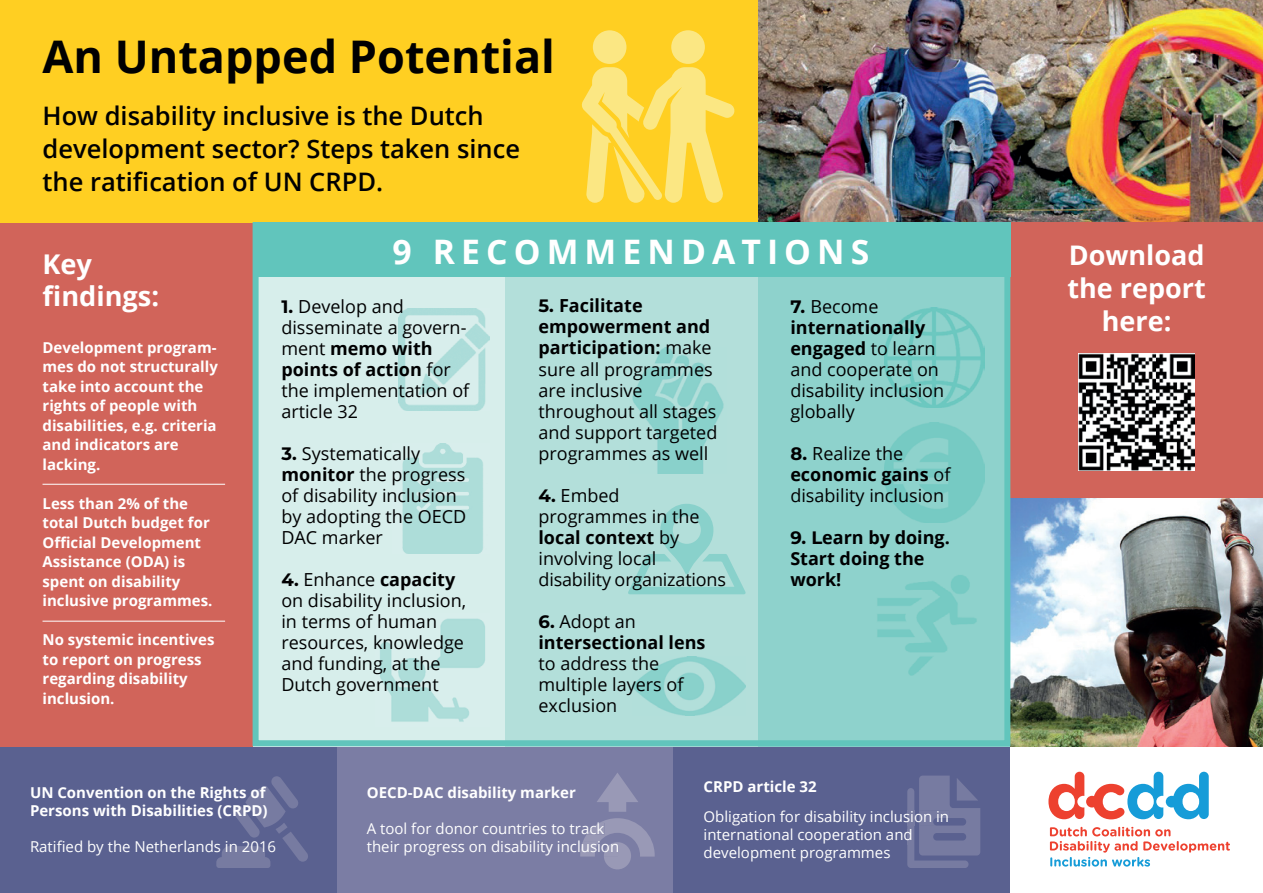
<style>
.page{position:relative;width:1263px;height:893px;background:#fff}
.page>*{position:absolute;margin:0;border:0;box-sizing:border-box;transform-origin:0 0}
.t1{font:700 45px "Open Sans";color:#000001}
.t2{font:700 33.75px "Open Sans";letter-spacing:.18em;color:#fff}
.t3{font:700 27.15px/32.7px "Open Sans";color:#fff}
.t4{font:700 27px/33px "Open Sans";color:#fff;text-align:center}
.t5{font:600 25.5px/33px "Open Sans";color:#000001}
.t6{font:18px/21px "Open Sans";color:#000001}
.t7{font:700 18px/21px "Open Sans";color:#000001}
.t8{font:700 15px/19.5px "Open Sans";color:#fff}
.t9{font:15px/18px "Open Sans";color:#fff}
.s1{font-family:"Montserrat";font-weight:700}
.s2{font-weight:700}
.s3{font-family:"Montserrat"}
.s4{font-weight:400}
</style>
<div class="page">
<div style="left:0;top:746px;width:337px;height:147px;background:#5a6190"></div>
<div style="left:337px;top:746px;width:337px;height:147px;background:#7b7da4"></div>
<div style="left:674px;top:746px;width:336px;height:147px;background:#5a6190"></div>
<div style="left:253px;top:224px;width:252px;height:522px;background:#d7eeeb"></div>
<img style="left:758px;top:0;width:505px;height:222px">
<div style="left:758px;top:222px;width:252px;height:524px;background:#8ed2cc"></div>
<div style="left:505px;top:222px;width:253px;height:524px;background:#b3dfda"></div>
<div style="left:0;top:222px;width:253px;height:524px;background:#d1645a"></div>
<div style="left:0;top:0;width:758px;height:222px;background:#ffcf22"></div>
<div style="left:593px;top:30px;width:33px;height:34px;background:#fbe783;border-radius:50%"></div>
<svg style="left:581px;top:67px;width:154px;height:136px"></svg>
<div style="left:671px;top:30px;width:34px;height:34px;background:#fbe783;border-radius:50%"></div>
<div style="left:1010px;top:222px;width:253px;height:276px;background:#d1645a"></div>
<img style="left:1010px;top:499px;width:253px;height:247px">
<svg style="left:216px;top:776px;width:92px;height:92px"></svg>
<svg style="left:907px;top:776px;width:73px;height:92px"></svg>
<div style="left:907px;top:811px;width:7px;height:15px;background:#777ba1"></div>
<div style="left:907px;top:829px;width:6px;height:15px;background:#777ba1"></div>
<svg style="left:597px;top:773px;width:41px;height:39px"></svg>
<svg style="left:580px;top:818px;width:75px;height:51px"></svg>
<div style="left:253px;top:222px;width:757px;height:55px;background:#61c5bc"></div>
<svg style="left:628px;top:504px;width:118px;height:90px"></svg>
<img style="left:884px;top:308px;width:100px;height:100px">
<img style="left:398px;top:309px;width:92px;height:102px">
<img style="left:402px;top:444px;width:81px;height:110px">
<img style="left:380px;top:618px;width:105px;height:104px">
<img style="left:632px;top:656px;width:114px;height:59px">
<img style="left:877px;top:575px;width:100px;height:101px">
<img style="left:884px;top:423px;width:100px;height:100px">
<img style="left:632px;top:348px;width:92px;height:126px">
<div style="left:253px;top:222px;width:757px;height:524px;border:6px solid #61c5bc"></div>
<svg style="left:1048px;top:772px;width:161px;height:47px"></svg>
<svg style="left:1050px;top:827px;width:180px;height:40px"></svg>
<img style="left:1078px;top:354px;width:117px;height:116px">
<hr style="left:43px;top:484px;width:182px;height:1px;background:#fff">
<hr style="left:43px;top:621px;width:182px;height:1px;background:#fff">
<h1 class="t1" style="left:43px;top:25px;width:514px">An Untapped Potential</h1>
<h3 class="t5" style="left:43px;top:99px;width:479px">How disability inclusive is the Dutch development sector? Steps taken since the ratification of UN CRPD.</h3>
<h3 class="t3" style="left:43px;top:247px;width:118px">Key findings:</h3>
<p class="t8" style="left:43px;top:337px;width:177px">Development program&shy;mes do not structurally take into account the rights of people with disabilities, e.g. criteria and indicators are lacking.</p>
<p class="t8" style="left:43px;top:493px;width:171px">Less than 2% of the total Dutch budget for<br>Official Development<br>Assistance (ODA) is spent on disability inclusive programmes.</p>
<p class="t8" style="left:43px;top:630px;width:173px">No systemic incentives to report on progress regarding disability inclusion.</p>
<h2 class="t2" style="left:393px;top:227px;width:478px">9 RECOMMENDATIONS</h2>
<p class="t6" style="left:281px;top:295px;width:189px"><span class="s1">1.</span> Develop and disseminate a govern&shy;ment <span class="s2">memo with points of action</span> for the implementation of article 32</p>
<p class="t6" style="left:281px;top:442px;width:186px"><span class="s1">3.</span> Systematically <span class="s2">monitor</span> the progress of disability inclusion by adopting the OECD<br>DAC marker</p>
<p class="t6" style="left:281px;top:569px;width:186px"><span class="s1">4.</span> Enhance <span class="s2">capacity </span>on disability inclusion, in terms of human resources, knowledge and funding, at the<br>Dutch government</p>
<p class="t6" style="left:538px;top:295px;width:180px"><span class="s1">5.</span> <span class="s2">Facilitate empowerment and participation:</span> make sure all programmes are inclusive throughout all stages and support targeted programmes as well</p>
<p class="t6" style="left:538px;top:484px;width:189px"><span class="s1">4.</span> Embed programmes in the <span class="s2">local context</span> by involving local disability organizations</p>
<p class="t7" style="left:538px;top:610px;width:168px"><span class="s3">6.</span> <span class="s4">Adopt an </span>intersectional lens</p>
<p class="t6" style="left:538px;top:652px;width:146px">to address the multiple layers of exclusion</p>
<p class="t6" style="left:790px;top:296px;width:155px"><span class="s1">7.</span> Become <span class="s2">internationally engaged</span> to learn and cooperate on disability inclusion globally</p>
<p class="t6" style="left:790px;top:443px;width:162px"><span class="s1">8.</span> Realize the <span class="s2">economic gains</span> of disability inclusion</p>
<p class="t7" style="left:790px;top:527px;width:161px"><span class="s3">9. L</span>earn by doing.<br>Start doing the work!</p>
<p class="t8" style="left:30px;top:783px;width:239px;line-height:18px">UN Convention on the Rights of<br>Persons with Disabilities (CRPD)</p>
<p class="t9" style="left:30px;top:838px;width:248px">Ratified by the Netherlands in 2016</p>
<p class="t8" style="left:367px;top:783px;width:211px">OECD-DAC disability marker</p>
<p class="t9" style="left:367px;top:819px;width:254px">A tool for donor countries to track their progress on disability inclusion</p>
<p class="t8" style="left:704px;top:777px;width:115px">CRPD article 32</p>
<p class="t9" style="left:704px;top:807px;width:247px">Obligation for disability inclusion in</p>
<p class="t9" style="left:704px;top:844px;width:188px">development programmes</p>
<p class="t9" style="left:704px;top:825px;width:211px">international cooperation and</p>
<h3 class="t4" style="left:1067px;top:238px;width:140px">Download the report here:</h3>
</div>
